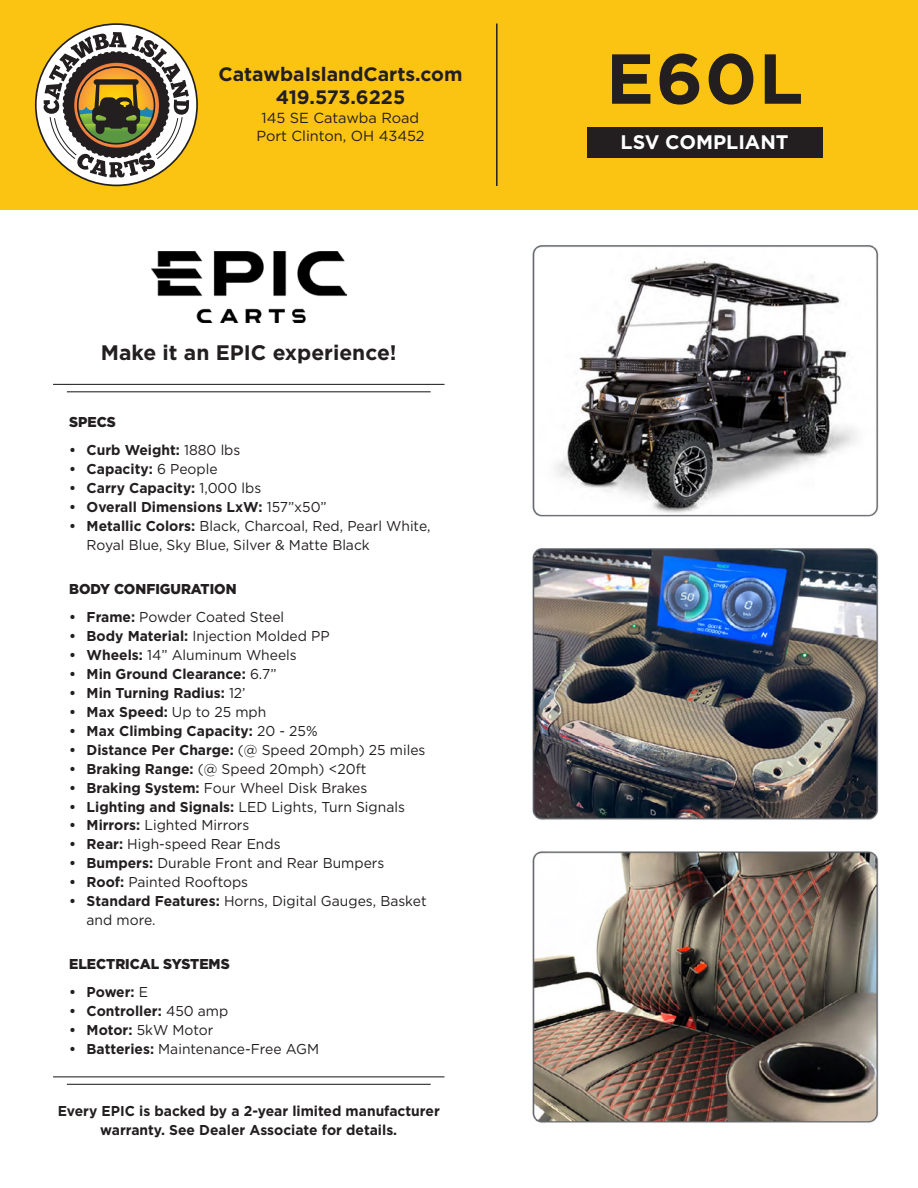
<style>
.page{position:relative;width:918px;height:1188px;background:#fff}
.page>*{position:absolute;margin:0;border:0;box-sizing:border-box;transform-origin:0 0}
.t1{font:700 70.5px "Gotham";color:#231f20}
.t2{font:700 21px "Gotham";color:#231f20}
.t3{font:700 19.65px "Gotham";color:#fff}
.t4{font:700 19.35px/23.2px "Gotham";color:#231f20;text-align:center}
.t5{font:14.55px/17.4px "Gotham";color:#231f20;text-align:center}
.t6{font:14.25px/18.9px "Gotham";color:#231f20}
.t7{font:700 14.25px "Gotham";color:#231f20}
.t8{font:900 14.25px "Gotham";color:#231f20}
.s1{font-weight:400}
.s2{font-weight:700}
</style>
<div class="page">
<div style="left:0;top:0;width:918px;height:210px;background:#fbc413"></div>
<svg style="left:36px;top:24px;width:161px;height:161px;background:#e1e0e1"></svg>
<svg style="left:44px;top:32px;width:145px;height:145px;background:#9e906e"></svg>
<div style="left:77px;top:66px;width:78px;height:79px;border:2px solid #231f20;border-radius:50%"></div>
<hr style="left:496px;top:24px;width:2px;height:162px;background:#231f20">
<img style="left:532px;top:245px;width:347px;height:878px">
<img style="left:151px;top:252px;width:195px;height:70px">
<div style="left:587px;top:127px;width:235px;height:31px;background:#231f20"></div>
<hr style="left:53px;top:384px;width:391px;height:1px;background:#231f20">
<hr style="left:67px;top:391px;width:364px;height:1px;background:#231f20">
<hr style="left:53px;top:1076px;width:391px;height:1px;background:#231f20">
<hr style="left:67px;top:1084px;width:364px;height:1px;background:#231f20">
<h3 class="t4" style="left:219px;top:62px;width:245px">CatawbaIslandCarts.com<br>419.573.6225</h3>
<p class="t5" style="left:256px;top:109px;width:170px">145 SE Catawba Road<br>Port Clinton, OH 43452</p>
<p class="t2" style="left:101px;top:339px;width:297px">Make it an EPIC experience!</p>
<p class="t8" style="left:69px;top:413px;width:48px">SPECS</p>
<p class="t7" style="left:69px;top:441px;width:173px">• Curb Weight: <span class="s1">1880 lbs</span></p>
<p class="t7" style="left:69px;top:460px;width:150px">• Capacity: <span class="s1">6 People</span></p>
<p class="t7" style="left:69px;top:479px;width:194px">• Carry Capacity: <span class="s1">1,000 lbs</span></p>
<p class="t7" style="left:69px;top:498px;width:259px">• Overall Dimensions LxW: <span class="s1">157”x50”</span></p>
<p class="t6" style="left:87px;top:516px;width:345px;text-indent:-18px"><span class="s2">• Metallic Colors:</span> Black, Charcoal, Red, Pearl White,<br>Royal Blue, Sky Blue, Silver &amp; Matte Black</p>
<p class="t8" style="left:69px;top:579px;width:169px">BODY CONFIGURATION</p>
<p class="t6" style="left:69px;top:607px;width:217px"><span class="s2">• Frame:</span> Powder Coated Steel</p>
<p class="t6" style="left:69px;top:626px;width:262px"><span class="s2">• Body Material:</span> Injection Molded PP</p>
<p class="t6" style="left:69px;top:645px;width:229px"><span class="s2">• Wheels:</span> 14” Aluminum Wheels</p>
<p class="t7" style="left:69px;top:664px;width:209px">• Min Ground Clearance: <span class="s1">6.7”</span></p>
<p class="t7" style="left:69px;top:683px;width:178px">• Min Turning Radius: <span class="s1">12’</span></p>
<p class="t7" style="left:69px;top:702px;width:199px">• Max Speed: <span class="s1">Up to 25 mph</span></p>
<p class="t7" style="left:69px;top:721px;width:250px">• Max Climbing Capacity: <span class="s1">20 - 25%</span></p>
<p class="t6" style="left:69px;top:740px;width:358px"><span class="s2">• Distance Per Charge:</span> (@ Speed 20mph) 25 miles</p>
<p class="t6" style="left:69px;top:759px;width:299px"><span class="s2">• Braking Range:</span> (@ Speed 20mph) &lt;20ft</p>
<p class="t6" style="left:69px;top:778px;width:300px"><span class="s2">• Braking System:</span> Four Wheel Disk Brakes</p>
<p class="t6" style="left:69px;top:797px;width:337px"><span class="s2">• Lighting and Signals:</span> LED Lights, Turn Signals</p>
<p class="t6" style="left:69px;top:816px;width:182px"><span class="s2">• Mirrors:</span> Lighted Mirrors</p>
<p class="t6" style="left:69px;top:835px;width:213px"><span class="s2">• Rear:</span> High-speed Rear Ends</p>
<p class="t6" style="left:69px;top:854px;width:317px"><span class="s2">• Bumpers:</span> Durable Front and Rear Bumpers</p>
<p class="t6" style="left:69px;top:873px;width:181px"><span class="s2">• Roof:</span> Painted Rooftops</p>
<p class="t6" style="left:69px;top:892px;width:359px"><span class="s2">• Standard Features:</span> Horns, Digital Gauges, Basket</p>
<p class="t6" style="left:87px;top:911px;width:70px">and more.</p>
<p class="t8" style="left:69px;top:955px;width:162px">ELECTRICAL SYSTEMS</p>
<p class="t7" style="left:69px;top:983px;width:81px">• Power: <span class="s1">E</span></p>
<p class="t7" style="left:69px;top:1002px;width:161px">• Controller: <span class="s1">450 amp</span></p>
<p class="t6" style="left:69px;top:1020px;width:146px"><span class="s2">• Motor:</span> 5kW Motor</p>
<p class="t6" style="left:69px;top:1039px;width:251px"><span class="s2">• Batteries:</span> Maintenance-Free AGM</p>
<p class="t7" style="left:58px;top:1102px;width:384px">Every EPIC is backed by a 2-year limited manufacturer</p>
<p class="t7" style="left:100px;top:1121px;width:299px">warranty. See Dealer Associate for details.</p>
<p class="t1" style="left:606px;top:32px;width:199px">E60L</p>
<p class="t3" style="left:621px;top:129px;width:170px">LSV COMPLIANT</p>
</div>
